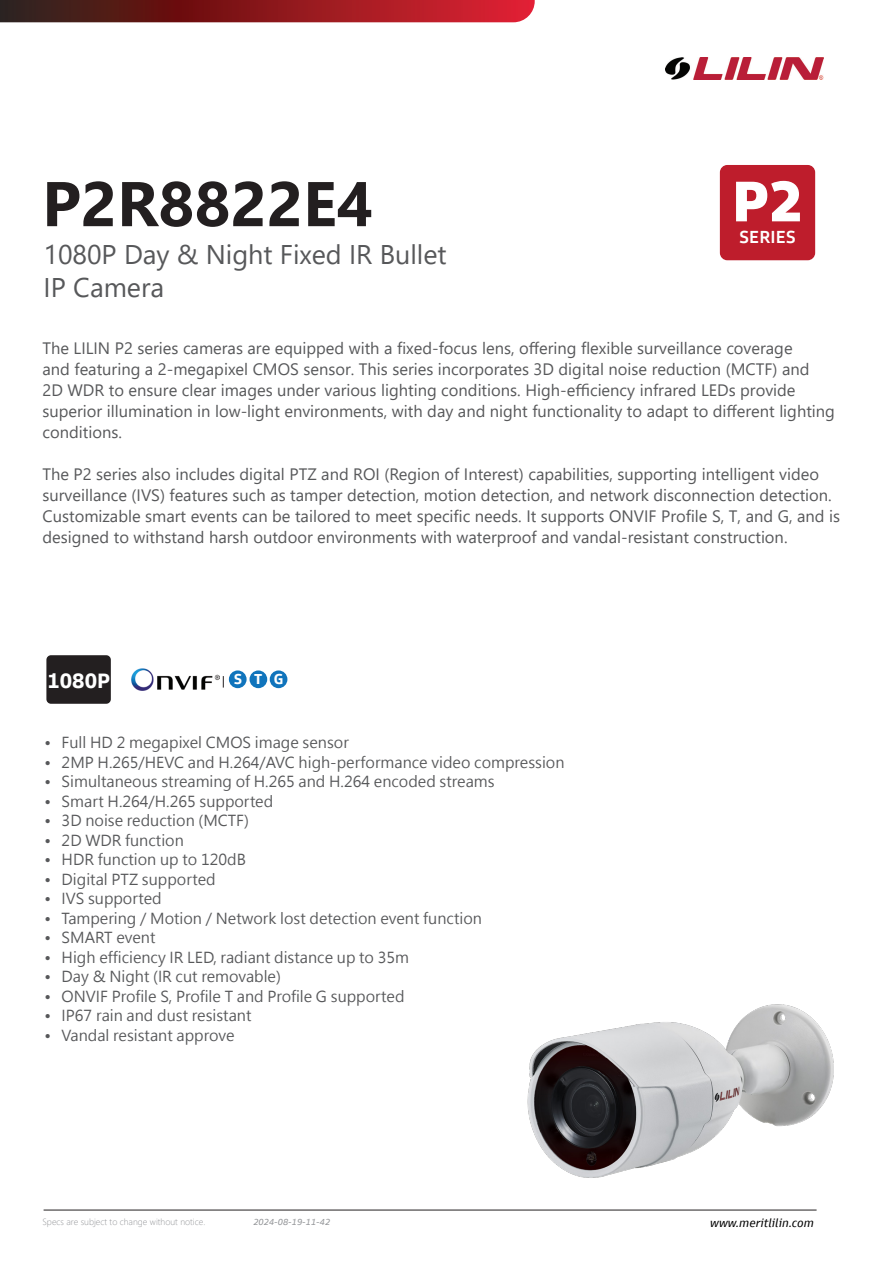
<style>
.page{position:relative;width:893px;height:1263px;background:#fff}
.page>*{position:absolute;margin:0;border:0;box-sizing:border-box;transform-origin:0 0}
.第一頁的產品名稱大標{font:700 63px "Segoe UI";color:#231f20}
.t1{font:900 58.8px "Goldman Sans";color:#fff}
.第一頁的產品名稱下的產品簡述小標{font:27px/32.4px "Segoe UI";color:#57585a}
.t2{font:700 21.45px "Goldman Sans";color:#fff}
.t3{font:500 18px "Goldman Sans";color:#fff}
.第一頁的產品基本介紹en{font:16.5px/21px "Segoe UI";color:#57585a}
.t4{font:15px "Microsoft Jheng Hei";color:#57585a}
.t5{font:700 14.85px "Goldman Sans";color:#fff}
.t6{font:italic 12px "Goldman Sans";color:#000}
.底部_修改不另行通知{font:300 9px "Segoe UI";color:#939598}
.t7{font:italic 9px "Goldman Sans";color:#939598}
</style>
<div class="page">
<img style="left:666px;top:57px;width:158px;height:23px">
<img style="left:527px;top:1004px;width:307px;height:174px">
<div style="left:723px;top:168px;width:89px;height:89px;background:#be1d2c;border-radius:5px"></div>
<div style="left:720px;top:165px;width:95px;height:95px;border:6px solid #be1d2c;border-radius:5px"></div>
<div style="left:48px;top:657px;width:61px;height:45px;background:#231f20;border-radius:3px"></div>
<div style="left:46px;top:655px;width:65px;height:49px;border:4px solid #231f20;border-radius:3px"></div>
<img style="left:132px;top:668px;width:88px;height:22px">
<div style="left:229px;top:670px;width:18px;height:18px;background:#1074bc;border-radius:50%"></div>
<div style="left:250px;top:670px;width:17px;height:18px;background:#1074bc;border-radius:50%"></div>
<div style="left:270px;top:670px;width:17px;height:18px;background:#1074bc;border-radius:50%"></div>
<hr style="left:44px;top:1210px;width:773px;height:1px;background:#231f20">
<svg style="left:0;top:0;width:535px;height:22px;background:#881c20"></svg>
<p class="第一頁的產品名稱大標" style="left:42px;top:144px;width:332px">P2R8822E4</p>
<p class="第一頁的產品名稱下的產品簡述小標" style="left:44px;top:236px;width:404px">1080P Day &amp; Night Fixed IR Bullet<br>IP Camera</p>
<p class="t1" style="left:732px;top:163px;width:73px">P2</p>
<p class="t3" style="left:739px;top:225px;width:58px">SERIES</p>
<p class="第一頁的產品基本介紹en" style="left:43px;top:336px;width:794px">The LILIN P2 series cameras are equipped with a fixed-focus lens, offering flexible surveillance coverage<br>and featuring a 2-megapixel CMOS sensor. This series incorporates 3D digital noise reduction (MCTF) and<br>2D WDR to ensure clear images under various lighting conditions. High-efficiency infrared LEDs provide superior illumination in low-light environments, with day and night functionality to adapt to different lighting conditions.</p>
<p class="第一頁的產品基本介紹en" style="left:43px;top:462px;width:799px">The P2 series also includes digital PTZ and ROI (Region of Interest) capabilities, supporting intelligent video surveillance (IVS) features such as tamper detection, motion detection, and network disconnection detection.<br>Customizable smart events can be tailored to meet specific needs. It supports ONVIF Profile S, T, and G, and is designed to withstand harsh outdoor environments with waterproof and vandal-resistant construction.</p>
<p class="t2" style="left:47px;top:667px;width:64px">1080P</p>
<p class="t5" style="left:234px;top:670px;width:10px">S</p>
<p class="t5" style="left:254px;top:670px;width:10px">T</p>
<p class="t5" style="left:274px;top:670px;width:11px">G</p>
<p class="t4" style="left:45px;top:733px;width:306px">• Full HD 2 megapixel CMOS image sensor</p>
<p class="t4" style="left:45px;top:753px;width:521px">• 2MP H.265/HEVC and H.264/AVC high-performance video compression</p>
<p class="t4" style="left:45px;top:772px;width:451px">• Simultaneous streaming of H.265 and H.264 encoded streams</p>
<p class="t4" style="left:45px;top:792px;width:230px">• Smart H.264/H.265 supported</p>
<p class="t4" style="left:45px;top:811px;width:206px">• 3D noise reduction (MCTF)</p>
<p class="t4" style="left:45px;top:831px;width:141px">• 2D WDR function</p>
<p class="t4" style="left:45px;top:850px;width:203px">• HDR function up to 120dB</p>
<p class="t4" style="left:45px;top:870px;width:173px">• Digital PTZ supported</p>
<p class="t4" style="left:45px;top:889px;width:119px">• IVS supported</p>
<p class="t4" style="left:45px;top:909px;width:439px">• Tampering / Motion / Network lost detection event function</p>
<p class="t4" style="left:45px;top:928px;width:112px">• SMART event</p>
<p class="t4" style="left:45px;top:948px;width:366px">• High efficiency IR LED, radiant distance up to 35m</p>
<p class="t4" style="left:45px;top:967px;width:238px">• Day &amp; Night (IR cut removable)</p>
<p class="t4" style="left:45px;top:987px;width:361px">• ONVIF Profile S, Profile T and Profile G supported</p>
<p class="t4" style="left:45px;top:1006px;width:208px">• IP67 rain and dust resistant</p>
<p class="t4" style="left:45px;top:1026px;width:191px">• Vandal resistant approve</p>
<p class="底部_修改不另行通知" style="left:43px;top:1213px;width:164px">Specs are subject to change without notice.</p>
<p class="t7" style="left:253px;top:1216px;width:78px">2024-08-19-11-42</p>
<p class="t6" style="left:710px;top:1215px;width:105px">www.meritlilin.com</p>
</div>
